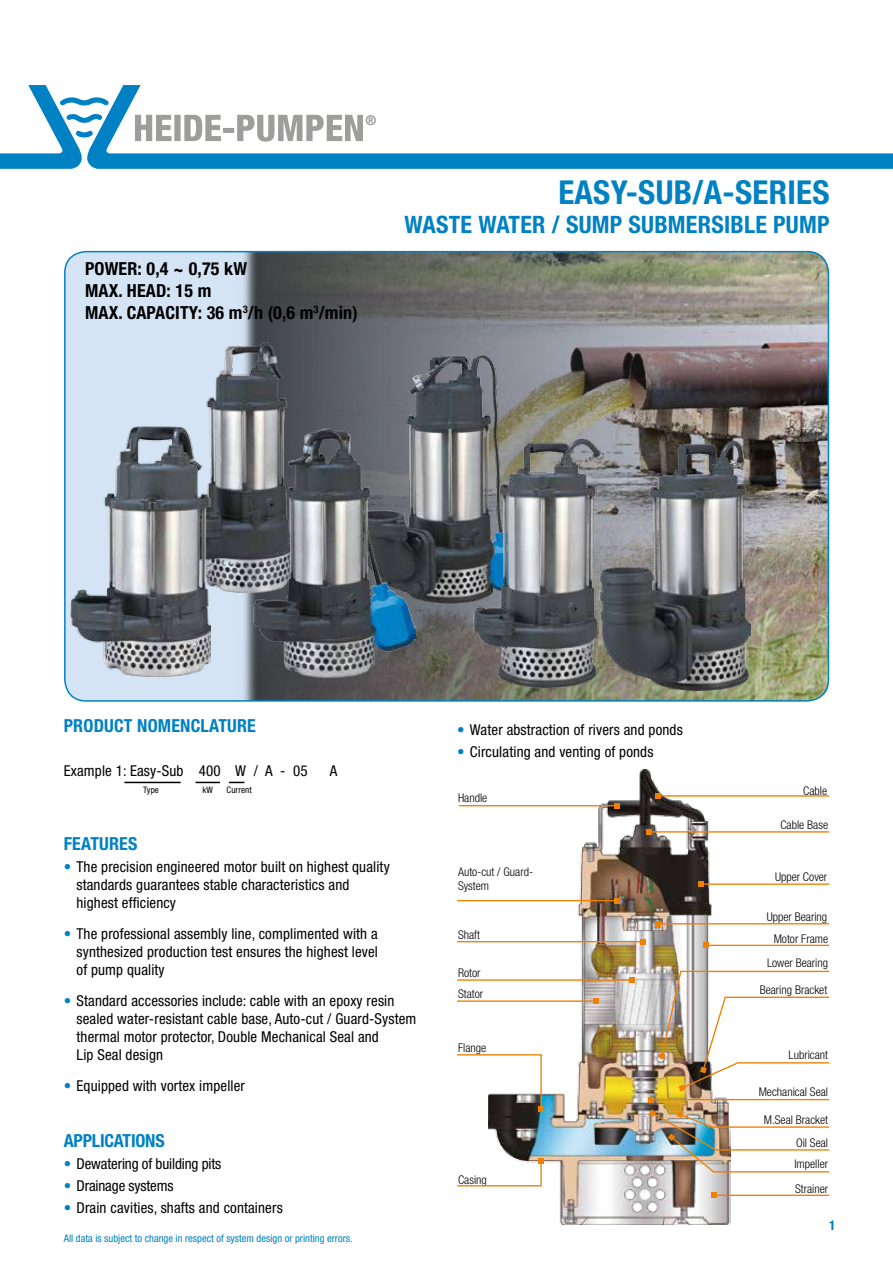
<style>
.page{position:relative;width:893px;height:1263px;background:#fff}
.page>*{position:absolute;margin:0;border:0;box-sizing:border-box;transform-origin:0 0}
.t1{font:700 condensed 33px "Helvetica Neue LT Std";letter-spacing:.01em;color:#0081c3}
.t2{font:700 condensed 24px "Helvetica Neue LT Std";letter-spacing:.01em;color:#0081c3}
.t3{font:700 condensed 18px/21.6px "Helvetica Neue LT Std";letter-spacing:.01em;color:#000}
.t4{font:700 condensed 18px "Helvetica Neue LT Std";letter-spacing:.01em;color:#0081c3}
.t5{font:condensed 15px/18px "Helvetica Neue LT Std";letter-spacing:.01em;color:#000}
.t6{font:condensed 15px "Helvetica Neue LT Std";letter-spacing:-.01em;color:#000}
.t7{font:700 condensed 13.5px "Helvetica Neue LT Std";color:#0081c3}
.t8{font:300 condensed 12px/22.4px "Helvetica Neue LT Std";color:#000}
.t9{font:condensed 10.5px "Helvetica Neue LT Std";color:#0081c3}
.t10{font:condensed 9px "Helvetica Neue LT Std";letter-spacing:.01em;color:#000}
.s1{color:#0081c3}
</style>
<div class="page">
<img style="left:488px;top:769px;width:242px;height:456px">
<svg style="left:109px;top:85px;width:784px;height:84px"></svg>
<svg style="left:0;top:85px;width:109px;height:84px"></svg>
<svg style="left:135px;top:115px;width:241px;height:27px"></svg>
<div style="left:65px;top:252px;width:763px;height:449px;background:#d4e4f5;border-radius:21px"></div>
<img style="left:236px;top:252px;width:592px;height:447px">
<div style="left:64px;top:251px;width:765px;height:451px;border:2px solid #0081c3;border-radius:21px"></div>
<hr style="left:124px;top:782px;width:57px;height:1px;background:#000">
<svg style="left:196px;top:782px;width:24px;height:1px"></svg>
<svg style="left:229px;top:782px;width:15px;height:1px"></svg>
<hr style="left:457px;top:900px;width:160px;height:1px;background:#ef8002">
<svg style="left:614px;top:898px;width:6px;height:5px"></svg>
<hr style="left:459px;top:805px;width:158px;height:1px;background:#ef8002">
<svg style="left:614px;top:803px;width:6px;height:5px"></svg>
<hr style="left:658px;top:795px;width:171px;height:2px;background:#ef8002">
<svg style="left:655px;top:793px;width:6px;height:6px"></svg>
<hr style="left:649px;top:831px;width:180px;height:1px;background:#ef8002">
<svg style="left:647px;top:829px;width:5px;height:6px"></svg>
<hr style="left:701px;top:883px;width:128px;height:2px;background:#ef8002">
<svg style="left:698px;top:881px;width:5px;height:6px"></svg>
<hr style="left:658px;top:923px;width:171px;height:1px;background:#ef8002">
<svg style="left:656px;top:921px;width:5px;height:5px"></svg>
<hr style="left:706px;top:945px;width:123px;height:1px;background:#ef8002">
<svg style="left:703px;top:943px;width:6px;height:5px"></svg>
<svg style="left:659px;top:970px;width:171px;height:121px"></svg>
<img style="left:649px;top:1109px;width:181px;height:64px">
<hr style="left:651px;top:1099px;width:178px;height:1px;background:#ef8002">
<svg style="left:648px;top:1097px;width:5px;height:5px"></svg>
<hr style="left:714px;top:1194px;width:115px;height:2px;background:#ef8002">
<svg style="left:711px;top:1192px;width:6px;height:6px"></svg>
<hr style="left:457px;top:941px;width:186px;height:1px;background:#ef8002">
<svg style="left:641px;top:939px;width:5px;height:5px"></svg>
<hr style="left:457px;top:979px;width:175px;height:2px;background:#ef8002">
<svg style="left:629px;top:977px;width:6px;height:6px"></svg>
<hr style="left:457px;top:1000px;width:139px;height:2px;background:#ef8002">
<svg style="left:593px;top:998px;width:6px;height:6px"></svg>
<svg style="left:457px;top:1053px;width:87px;height:58px"></svg>
<svg style="left:457px;top:1158px;width:87px;height:29px"></svg>
<img style="left:162px;top:343px;width:129px;height:249px">
<img style="left:351px;top:354px;width:177px;height:249px">
<img style="left:599px;top:441px;width:152px;height:249px">
<img style="left:70px;top:427px;width:140px;height:249px">
<img style="left:254px;top:428px;width:162px;height:249px">
<img style="left:473px;top:439px;width:131px;height:249px">
<p class="t3" style="left:85px;top:258px;width:274px">POWER: 0,4 ~ 0,75 KW<br>MAX. HEAD: 15 M<br>MAX. CAPACITY: 36 M<sup>3</sup>/H (0,6 M<sup>3</sup>/MIN)</p>
<h1 class="t1" style="left:558px;top:173px;width:255px">EASY-SUB/A-SERIES</h1>
<h2 class="t2" style="left:404px;top:210px;width:427px">WASTE WATER / SUMP SUBMERSIBLE PUMP</h2>
<p class="t4" style="left:64px;top:715px;width:194px">PRODUCT NOMENCLATURE</p>
<p class="t5" style="left:64px;top:762px;width:245px">Example 1: Easy-Sub 400 W / A - 05</p>
<p class="t5" style="left:330px;top:762px;width:9px">A</p>
<p class="t10" style="left:143px;top:785px;width:17px">Type</p>
<p class="t10" style="left:203px;top:785px;width:12px">kW</p>
<p class="t10" style="left:227px;top:785px;width:27px">Current</p>
<p class="t5" style="left:457px;top:720px;width:227px"><span class="s1">•</span> Water abstraction of rivers and ponds</p>
<p class="t5" style="left:457px;top:742px;width:198px"><span class="s1">•</span> Circulating and venting of ponds</p>
<p class="t8" style="left:458px;top:787px;width:31px">Handle</p>
<p class="t8" style="left:803px;top:779px;width:25px">Cable</p>
<p class="t8" style="left:780px;top:814px;width:49px">Cable Base</p>
<p class="t4" style="left:64px;top:833px;width:75px">FEATURES</p>
<p class="t5" style="left:77px;top:858px;width:315px;text-indent:-13px"><span class="s1">•</span> The precision engineered motor built on highest quality standards guarantees stable characteristics and highest efficiency</p>
<p class="t5" style="left:77px;top:925px;width:303px;text-align:justify;text-indent:-13px"><span class="s1">•</span> The professional assembly line, complimented with a synthesized production test ensures the highest level of pump quality</p>
<p class="t5" style="left:77px;top:991px;width:341px;text-indent:-13px"><span class="s1">•</span> Standard accessories include: cable with an epoxy resin sealed water-resistant cable base, Auto-cut / Guard-System thermal motor protector, Double Mechanical Seal and<br>Lip Seal design</p>
<p class="t5" style="left:64px;top:1076px;width:183px"><span class="s1">•</span> Equipped with vortex impeller</p>
<p class="t4" style="left:64px;top:1129px;width:19px">APPLI</p>
<p class="t4" style="left:105px;top:1129px;width:62px">CATIONS</p>
<p class="t6" style="left:64px;top:1155px;width:159px"><span class="s1">•</span> Dewatering of building pits</p>
<p class="t6" style="left:64px;top:1177px;width:111px"><span class="s1">•</span> Drainage systems</p>
<p class="t5" style="left:64px;top:1199px;width:220px"><span class="s1">•</span> Drain cavities, shafts and containers</p>
<p class="t9" style="left:64px;top:1232px;width:290px">All data is subject to change in respect of system design or printing errors.</p>
<p class="t8" style="left:458px;top:864px;width:77px;line-height:14.4px">Auto-cut / Guard-<br>System</p>
<p class="t8" style="left:458px;top:923px;width:23px">Shaft</p>
<p class="t8" style="left:458px;top:962px;width:27px;line-height:21.1px">Rotor<br>Stator</p>
<p class="t8" style="left:458px;top:1036px;width:30px">Flange</p>
<p class="t8" style="left:458px;top:1168px;width:30px">Casing</p>
<p class="t8" style="left:775px;top:865px;width:54px">Upper Cover</p>
<p class="t8" style="left:767px;top:905px;width:62px">Upper Bearing</p>
<p class="t8" style="left:774px;top:928px;width:56px">Motor Frame</p>
<p class="t8" style="left:767px;top:952px;width:63px">Lower Bearing</p>
<p class="t8" style="left:760px;top:979px;width:69px">Bearing Bracket</p>
<p class="t8" style="left:789px;top:1044px;width:41px">Lubricant</p>
<p class="t8" style="left:759px;top:1081px;width:71px">Mechanical Seal</p>
<p class="t8" style="left:794px;top:1108px;width:35px;text-align:justify;text-indent:-31px">M.Seal Bracket Oil Seal Impeller</p>
<p class="t8" style="left:795px;top:1177px;width:35px">Strainer</p>
<p class="t7" style="left:829px;top:1217px;width:8px">1</p>
</div>
